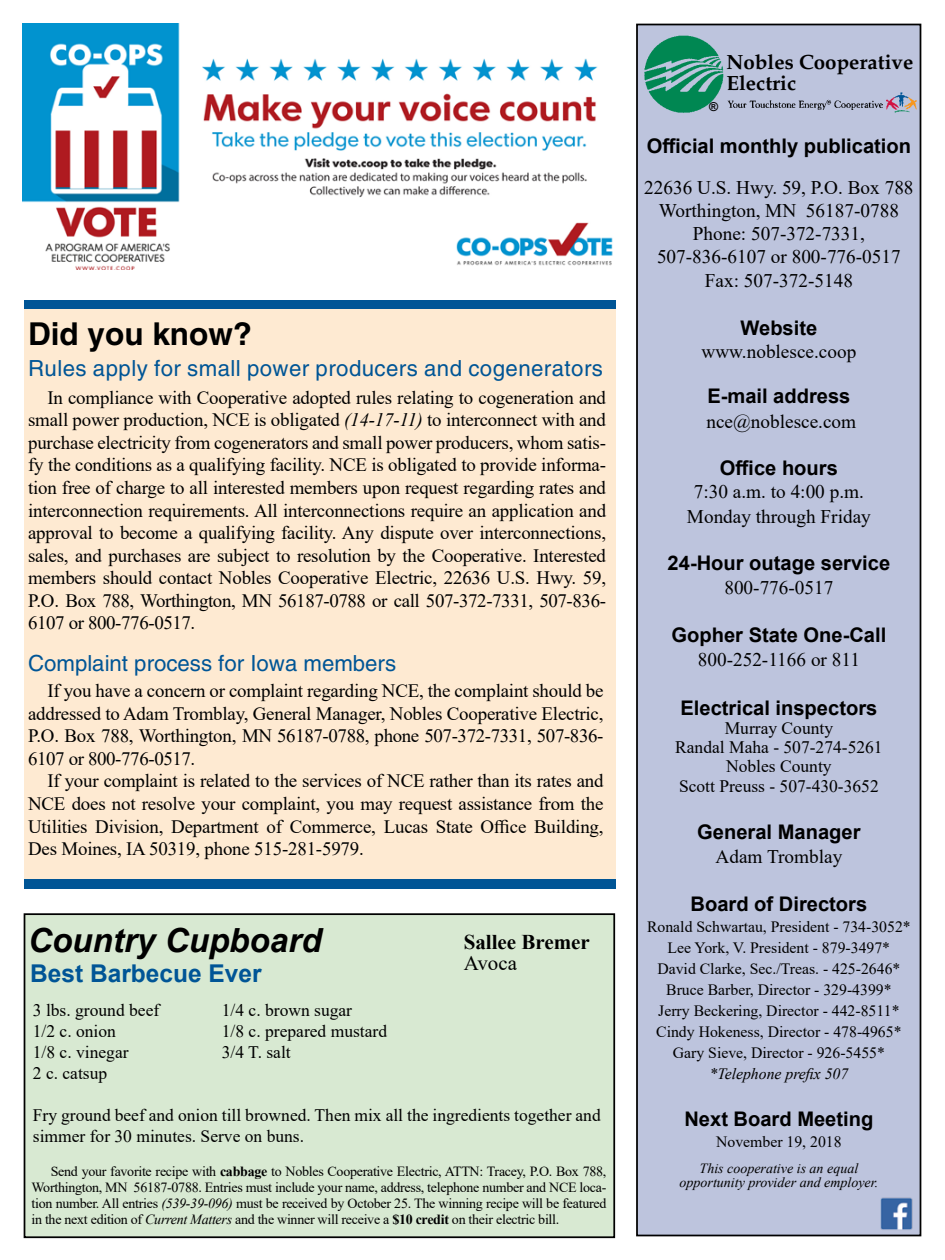
<style>
.page{position:relative;width:945px;height:1260px;background:#fff}
.page>*{position:absolute;margin:0;border:0;box-sizing:border-box;transform-origin:0 0}
.t1{font:italic 700 33.25px "Arial";color:#000}
.t2{font:700 31.5px "Helvetica";color:#000}
.t3{font:700 24.5px "Arial";color:#005596}
.t4{font:22.22px "Helvetica";letter-spacing:.02em;color:#005596}
.t5{font:22.22px "Helvetica";color:#005596}
.t6{font:700 21px "Times New Roman";color:#000}
.t7{font:21px "Times New Roman";color:#000}
.t8{font:700 20.65px/21px "Palatino";color:#000}
.t9{font:700 20.12px "Arial";color:#000}
.t10{font:19.25px/23.4px "Times New Roman";color:#000;text-align:center}
.t11{font:18.9px/22.6px "Times New Roman";letter-spacing:-.02em;color:#000;text-align:justify}
.t12{font:17.5px/19.2px "Times New Roman";color:#000}
.t13{font:15.75px/21px "Times New Roman";color:#000;text-align:center}
.t14{font:italic 15.75px "Times New Roman";color:#000}
.t15{font:14px/15.8px "Times New Roman";letter-spacing:-.02em;color:#000;text-align:justify}
.t16{font:italic 14px/14px "Times New Roman";color:#000;text-align:center}
.t17{font:700 12.25px "Arial";color:#000}
.s1{font-style:italic}
.s2{font-weight:700}
</style>
<div class="page">
<div style="left:24px;top:300px;width:592px;height:588px;background:#005596"></div>
<div style="left:24px;top:310px;width:592px;height:569px;background:#feead2"></div>
<div style="left:637px;top:24px;width:283px;height:1212px;background:#bdc4dd"></div>
<div style="left:636px;top:24px;width:285px;height:1212px;border:2px solid #000"></div>
<div style="left:24px;top:914px;width:590px;height:323px;background:#d8e9d2"></div>
<div style="left:24px;top:913px;width:591px;height:325px;border:2px solid #000"></div>
<img style="left:895px;top:93px;width:13px;height:5px">
<svg style="left:887px;top:98px;width:29px;height:12px"></svg>
<img style="left:894px;top:110px;width:15px;height:3px">
<img style="left:644px;top:35px;width:80px;height:78px">
<img style="left:727px;top:99px;width:156px;height:11px">
<img style="left:880px;top:1197px;width:33px;height:33px">
<img style="left:23px;top:24px;width:590px;height:246px">
<h2 class="t2" style="left:28px;top:315px;width:226px">Did you know?</h2>
<p class="t4" style="left:28px;top:356px;width:576px">Rules apply for small power producers and cogenerators</p>
<p class="t11" style="left:28px;top:386px;width:580px;text-indent:19px">In compliance with Cooperative adopted rules relating to cogeneration and small power production, NCE is obligated <span class="s1">(14-17-11)</span> to interconnect with and purchase electricity from cogenerators and small power producers, whom satis&shy;fy the conditions as a qualifying facility. NCE is obligated to provide informa&shy;tion free of charge to all interested members upon request regarding rates and interconnection requirements. All interconnections require an application and approval to become a qualifying facility. Any dispute over interconnections, sales, and purchases are subject to resolution by the Cooperative. Interested members should contact Nobles Cooperative Electric, 22636 U.S. Hwy. 59, P.O. Box 788, Worthington, MN 56187-0788 or call 507-372-7331, 507-836- 6107 or 800-776-0517.</p>
<p class="t5" style="left:28px;top:650px;width:370px">Complaint process for Iowa members</p>
<p class="t11" style="left:28px;top:679px;width:577px;text-indent:19px">If you have a concern or complaint regarding NCE, the complaint should be addressed to Adam Tromblay, General Manager, Nobles Cooperative Electric, P.O. Box 788, Worthington, MN 56187-0788, phone 507-372-7331, 507-836- 6107 or 800-776-0517.</p>
<p class="t11" style="left:28px;top:769px;width:577px;text-indent:19px">If your complaint is related to the services of NCE rather than its rates and NCE does not resolve your complaint, you may request assistance from the Utilities Division, Department of Commerce, Lucas State Office Building, Des Moines, IA 50319, phone 515-281-5979.</p>
<h1 class="t1" style="left:28px;top:918px;width:295px">Country Cupboard</h1>
<p class="t3" style="left:30px;top:956px;width:233px">Best Barbecue Ever</p>
<p class="t6" style="left:464px;top:926px;width:128px">Sallee Bremer</p>
<p class="t7" style="left:464px;top:948px;width:55px">Avoca</p>
<p class="t12" style="left:33px;top:1000px;width:128px">3 lbs. ground beef</p>
<p class="t12" style="left:222px;top:1000px;width:132px">1/4 c. brown sugar</p>
<p class="t12" style="left:33px;top:1021px;width:85px">1/2 c. onion</p>
<p class="t12" style="left:222px;top:1021px;width:167px">1/8 c. prepared mustard</p>
<p class="t12" style="left:33px;top:1042px;width:97px">1/8 c. vinegar</p>
<p class="t12" style="left:222px;top:1042px;width:70px">3/4 T. salt</p>
<p class="t12" style="left:33px;top:1063px;width:76px">2 c. catsup</p>
<p class="t12" style="left:33px;top:1104px;width:569px;line-height:21px">Fry ground beef and onion till browned. Then mix all the ingredients together and simmer for 30 minutes. Serve on buns.</p>
<p class="t15" style="left:32px;top:1163px;width:576px;text-indent:19px">Send your favorite recipe with <span class="s2">cabbage</span> to Nobles Cooperative Electric, ATTN: Tracey, P.O. Box 788, Worthington, MN 56187-0788. Entries must include your name, address, telephone number and NCE loca&shy;tion number. All entries <span class="s1">(539-39-096)</span> must be received by October 25. The winning recipe will be featured in the next edition of <span class="s1">Current Matters</span> and the winner will receive a <span class="s2">$10 credit</span> on their electric bill.</p>
<p class="t17" style="left:709px;top:99px;width:11px">®</p>
<p class="t8" style="left:727px;top:52px;width:188px">Nobles Cooperative<br>Electric</p>
<p class="t9" style="left:647px;top:132px;width:266px">Official monthly publication</p>
<p class="t10" style="left:644px;top:175px;width:271px">22636 U.S. Hwy. 59, P.O. Box 788<br>Worthington, MN 56187-0788<br>Phone: 507-372-7331,<br>507-836-6107 or 800-776-0517<br>Fax: 507-372-5148</p>
<p class="t9" style="left:741px;top:313px;width:78px">Website</p>
<p class="t10" style="left:702px;top:339px;width:156px">www.noblesce.coop</p>
<p class="t9" style="left:707px;top:382px;width:145px">E-mail address</p>
<p class="t10" style="left:706px;top:409px;width:151px">nce@noblesce.com</p>
<p class="t9" style="left:720px;top:454px;width:119px">Office hours</p>
<p class="t10" style="left:687px;top:479px;width:185px;line-height:24.5px">7:30 a.m. to 4:00 p.m.<br>Monday through Friday</p>
<p class="t9" style="left:668px;top:548px;width:224px">24-Hour outage service</p>
<p class="t10" style="left:724px;top:575px;width:111px">800-776-0517</p>
<p class="t9" style="left:672px;top:620px;width:216px">Gopher State One-Call</p>
<p class="t10" style="left:698px;top:647px;width:164px">800-252-1166 or 811</p>
<p class="t9" style="left:680px;top:693px;width:198px">Electrical inspectors</p>
<p class="t12" style="left:675px;top:718px;width:209px;text-align:center">Murray County<br>Randal Maha - 507-274-5261<br>Nobles County<br>Scott Preuss - 507-430-3652</p>
<p class="t9" style="left:697px;top:818px;width:165px">General Manager</p>
<p class="t10" style="left:716px;top:845px;width:128px">Adam Tromblay</p>
<p class="t9" style="left:691px;top:889px;width:178px">Board of Directors</p>
<p class="t13" style="left:647px;top:915px;width:265px">Ronald Schwartau, President - 734-3052* Lee York, V. President - 879-3497* David Clarke, Sec./Treas. - 425-2646* Bruce Barber, Director - 329-4399*<br>Jerry Beckering, Director - 442-8511* Cindy Hokeness, Director - 478-4965* Gary Sieve, Director - 926-5455*</p>
<p class="t14" style="left:710px;top:1063px;width:140px">*Telephone prefix 507</p>
<p class="t9" style="left:684px;top:1105px;width:190px">Next Board Meeting</p>
<p class="t13" style="left:716px;top:1131px;width:127px">November 19, 2018</p>
<p class="t16" style="left:680px;top:1161px;width:200px">This cooperative is an equal opportunity provider and employer.</p>
</div>
